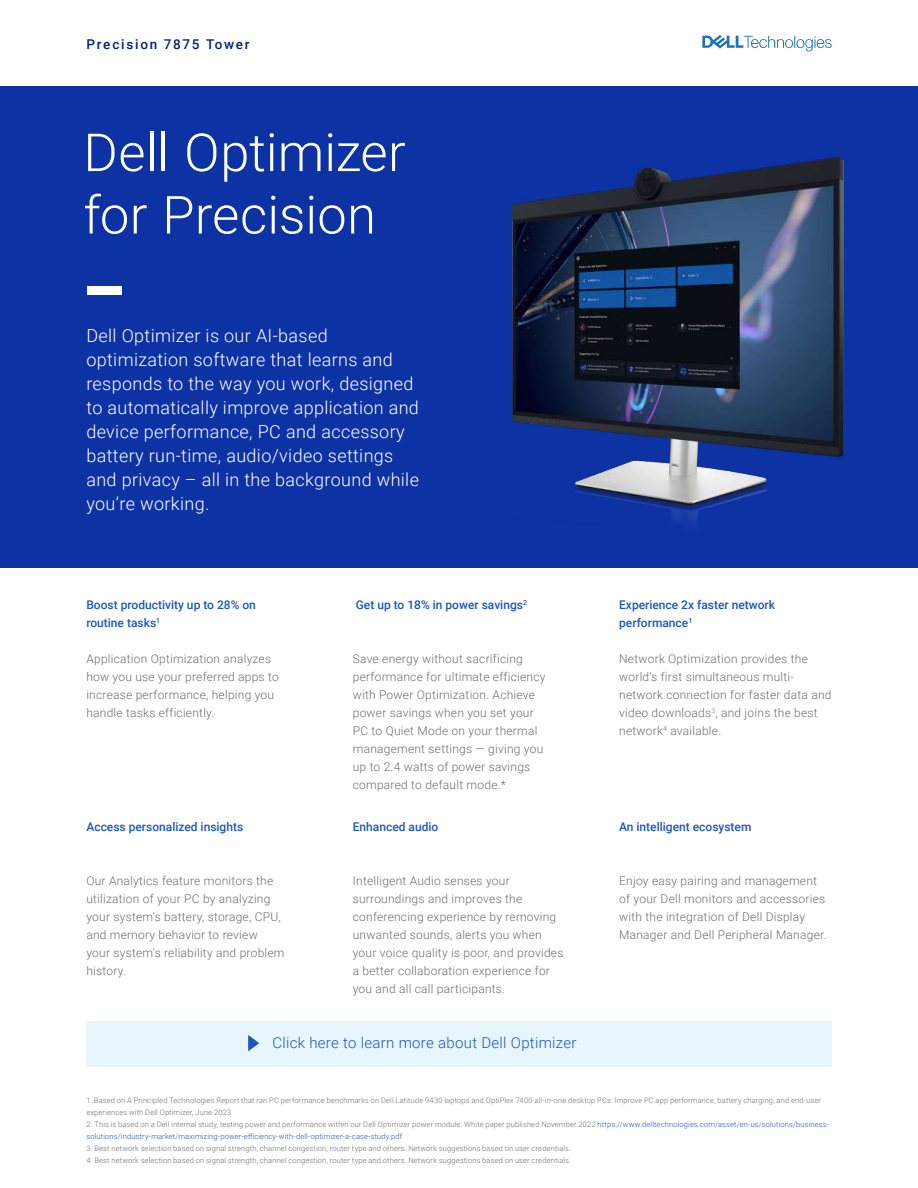
<style>
.page{position:relative;width:918px;height:1188px;background:#fff}
.page>*{position:absolute;margin:0;border:0;box-sizing:border-box;transform-origin:0 0}
.t1{font:300 52.5px/62.4px "Roboto";letter-spacing:.005em;color:#fff}
.t2{font:300 18px/24px "Roboto";letter-spacing:.02em;color:#fff}
.t3{font:300 15px "Roboto";letter-spacing:.02em;color:#1d56c0}
.t4{font:500 13.5px "Roboto";letter-spacing:.13em;color:#00227f}
.t5{font:300 12px/18px "Roboto";letter-spacing:.02em;color:#6e6e6e}
.t6{font:500 12px/18px "Roboto";color:#1d56c0}
.t7{font:300 7.5px/12px "Roboto";letter-spacing:.02em;color:#6e6e6e}
.t8{font:300 7.5px/12px "Roboto";letter-spacing:.02em;color:#1d56c0}
.s1{color:#6e6e6e}
</style>
<div class="page">
<div style="left:0;top:86px;width:918px;height:482px;background:#0c32a4"></div>
<img style="left:513px;top:158px;width:331px;height:363px">
<div style="left:87px;top:286px;width:34px;height:9px;background:#fff"></div>
<svg style="left:702px;top:35px;width:130px;height:16px"></svg>
<div style="left:86px;top:1021px;width:746px;height:45px;background:#e7f6fd"></div>
<svg style="left:248px;top:1035px;width:11px;height:16px"></svg>
<p class="t4" style="left:86px;top:35px;width:165px">Precision 7875 Tower</p>
<h1 class="t1" style="left:83px;top:119px;width:324px">Dell Optimizer for Precision</h1>
<p class="t2" style="left:86px;top:323px;width:334px">Dell Optimizer is our AI-based optimization software that learns and responds to the way you work, designed to automatically improve application and device performance, PC and accessory battery run-time, audio/video settings and privacy – all in the background while you’re working.</p>
<p class="t6" style="left:86px;top:595px;width:171px">Boost productivity up to 28% on routine tasks<sup>1</sup></p>
<p class="t5" style="left:86px;top:649px;width:194px">Application Optimization analyzes how you use your preferred apps to increase performance, helping you handle tasks efficiently.</p>
<p class="t6" style="left:86px;top:818px;width:158px">Access personalized insights</p>
<p class="t5" style="left:86px;top:872px;width:200px">Our Analytics feature monitors the utilization of your PC by analyzing your system’s battery, storage, CPU, and memory behavior to review<br>your system’s reliability and problem history.</p>
<p class="t6" style="left:356px;top:595px;width:173px">Get up to 18% in power savings<sup>2</sup></p>
<p class="t5" style="left:353px;top:649px;width:194px">Save energy without sacrificing performance for ultimate efficiency with Power Optimization. Achieve power savings when you set your<br>PC to Quiet Mode on your thermal management settings — giving you up to 2.4 watts of power savings compared to default mode.*</p>
<p class="t6" style="left:353px;top:818px;width:87px">Enhanced audio</p>
<p class="t5" style="left:353px;top:872px;width:212px">Intelligent Audio senses your surroundings and improves the conferencing experience by removing unwanted sounds, alerts you when your voice quality is poor, and provides a better collaboration experience for you and all call participants.</p>
<p class="t3" style="left:272px;top:1032px;width:306px">Click here to learn more about Dell Optimizer</p>
<p class="t6" style="left:619px;top:595px;width:157px">Experience 2x faster network performance<sup>1</sup></p>
<p class="t5" style="left:619px;top:649px;width:214px">Network Optimization provides the world’s first simultaneous multi&shy;network connection for faster data and video downloads<sup>3</sup>, and joins the best network<sup>4</sup> available.</p>
<p class="t6" style="left:619px;top:818px;width:134px">An intelligent ecosystem</p>
<p class="t5" style="left:619px;top:872px;width:209px">Enjoy easy pairing and management of your Dell monitors and accessories with the integration of Dell Display Manager and Dell Peripheral Manager.</p>
<p class="t7" style="left:86px;top:1094px;width:736px">1. Based on A Principled Technologies Report that ran PC performance benchmarks on Dell Latitude 9430 laptops and OptiPlex 7400 all-in-one desktop PCs: Improve PC app performance, battery charging, and end-user experiences with Dell Optimizer, June 2023</p>
<p class="t8" style="left:86px;top:1118px;width:744px"><span class="s1">2. This is based on a Dell internal study, testing power and performance within our Dell Optimizer power module. White paper published November 2022</span> https://www.delltechnologies.com/asset/en-us/solutions/business&shy;solutions/industry-market/maximizing-power-efficiency-with-dell-optimizer-a-case-study.pdf</p>
<p class="t7" style="left:86px;top:1142px;width:486px">3. Best network selection based on signal strength, channel congestion, router type and others. Network suggestions based on user credentials.</p>
<p class="t7" style="left:86px;top:1154px;width:486px">4. Best network selection based on signal strength, channel congestion, router type and others. Network suggestions based on user credentials.</p>
</div>
